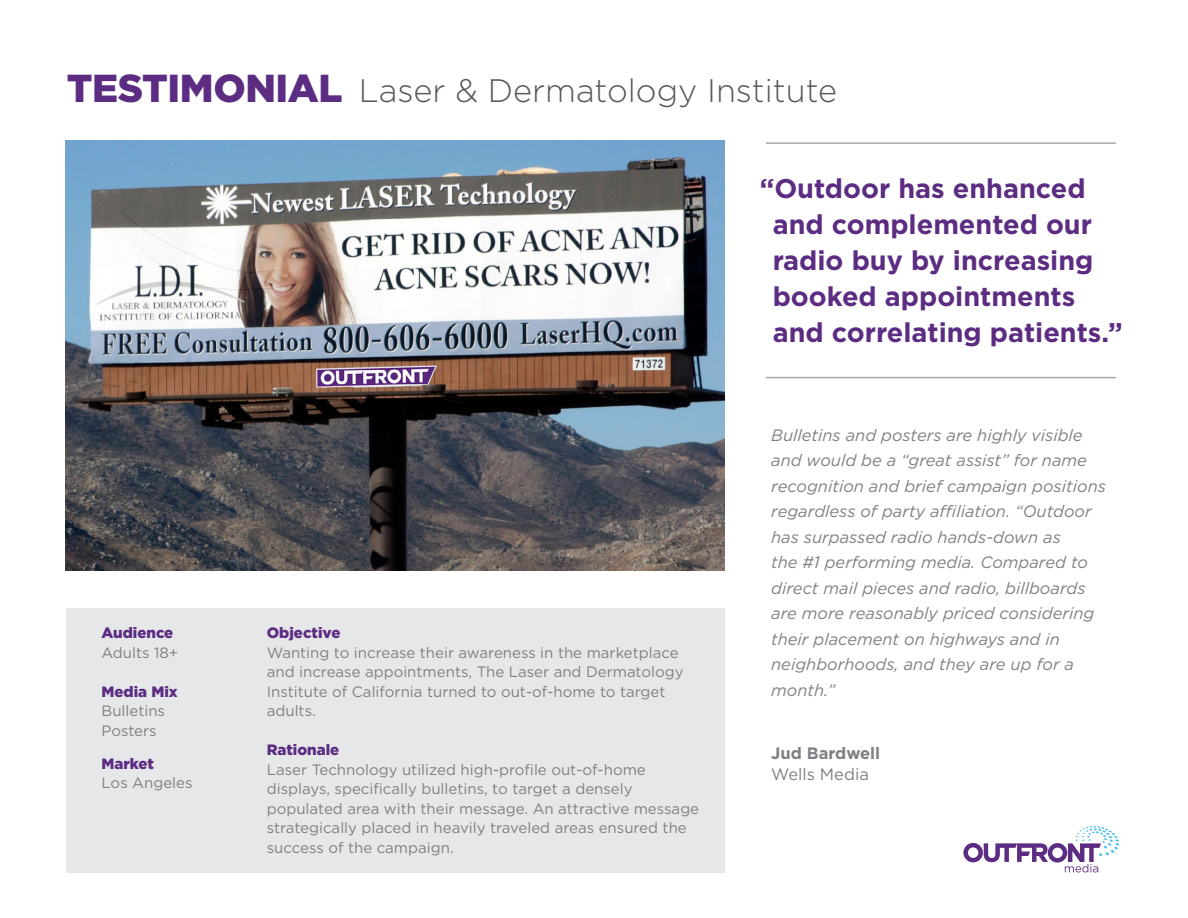
<style>
.page{position:relative;width:1188px;height:918px;background:#fff}
.page>*{position:absolute;margin:0;border:0;box-sizing:border-box;transform-origin:0 0}
.t1{font:300 32.55px "Gotham";color:#57585a}
.t2{font:700 27px/36px "Gotham";color:#5c2c82}
.t3{font:italic 16.5px/25.5px "Gotham";color:#7e8083}
.t4{font:700 16.5px "Gotham";color:#7e8083}
.t5{font:16.5px "Gotham";color:#7e8083}
.t6{font:15px/19.5px "Gotham";color:#7e8083}
.t7{font:900 15px "Gotham";color:#5c2c82}
.s1{font-weight:900;font-size:39px;color:#5c2c82}
</style>
<div class="page">
<div style="left:66px;top:608px;width:658px;height:265px;background:#e6e7e9"></div>
<hr style="left:766px;top:142px;width:350px;height:2px;background:#a8a9ad">
<hr style="left:766px;top:377px;width:350px;height:1px;background:#a8a9ad">
<svg style="left:963px;top:826px;width:157px;height:47px"></svg>
<img style="left:65px;top:141px;width:659px;height:430px">
<p class="t1" style="left:67px;top:69px;width:772px"><span class="s1">TESTIMONIAL</span> Laser &amp; Dermatology Institute</p>
<p class="t7" style="left:102px;top:623px;width:73px">Audience</p>
<p class="t6" style="left:102px;top:642px;width:78px">Adults 18+</p>
<p class="t7" style="left:102px;top:681px;width:78px">Media Mix</p>
<p class="t6" style="left:102px;top:701px;width:65px">Bulletins</p>
<p class="t6" style="left:102px;top:720px;width:57px">Posters</p>
<p class="t7" style="left:102px;top:753px;width:54px">Market</p>
<p class="t6" style="left:102px;top:773px;width:93px">Los Angeles</p>
<p class="t7" style="left:267px;top:623px;width:75px">Objective</p>
<p class="t6" style="left:267px;top:642px;width:418px">Wanting to increase their awareness in the marketplace and increase appointments, The Laser and Dermatology Institute of California turned to out-of-home to target adults.</p>
<p class="t7" style="left:267px;top:740px;width:74px">Rationale</p>
<p class="t6" style="left:267px;top:759px;width:434px">Laser Technology utilized high-profile out-of-home displays, specifically bulletins, to target a densely populated area with their message. An attractive message strategically placed in heavily traveled areas ensured the success of the campaign.</p>
<p class="t2" style="left:773px;top:170px;width:352px;text-indent:-13px">“Outdoor has enhanced and complemented our radio buy by increasing booked appointments and correlating patients.”</p>
<p class="t3" style="left:771px;top:422px;width:336px">Bulletins and posters are highly visible and would be a “great assist” for name recognition and brief campaign positions regardless of party affiliation. “Outdoor has surpassed radio hands-down as<br>the #1 performing media. Compared to direct mail pieces and radio, billboards are more reasonably priced considering their placement on highways and in neighborhoods, and they are up for a month.”</p>
<p class="t4" style="left:771px;top:742px;width:111px">Jud Bardwell</p>
<p class="t5" style="left:771px;top:763px;width:99px">Wells Media</p>
</div>
